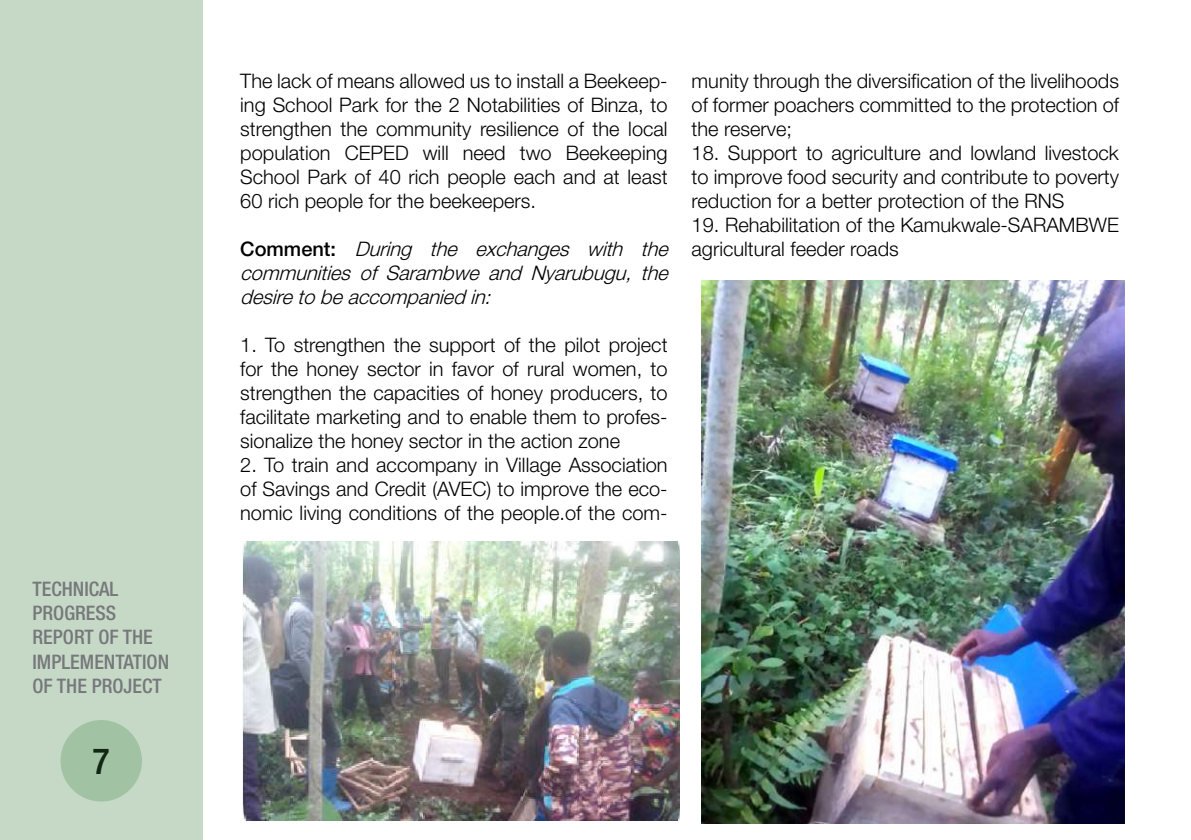
<style>
.page{position:relative;width:1191px;height:840px;background:#fff}
.page>*{position:absolute;margin:0;border:0;box-sizing:border-box;transform-origin:0 0}
.t1{font:500 condensed 36px "Helvetica Neue";color:#000}
.t2{font:300 20px/24px "Helvetica Neue";color:#000;text-align:justify}
.t3{font:italic 300 20px/24px "Helvetica Neue";color:#000;text-align:justify}
.t4{font:500 condensed 20px/24px "Helvetica Neue";color:#76787b}
.s1{font-weight:500;font-style:normal}
</style>
<div class="page">
<img style="left:243px;top:541px;width:436px;height:278px">
<img style="left:701px;top:280px;width:423px;height:542px">
<div style="left:0;top:0;width:202px;height:839px;background:#c6d9c6"></div>
<p class="t4" style="left:33px;top:576px;width:138px">TECHNICAL<br>PROGRESS<br>REPORT OF THE<br>IMPLEMENTATION<br>OF THE PROJECT</p>
<h1 class="t1" style="left:93px;top:739px;width:19px">7</h1>
<p class="t2" style="left:240px;top:68px;width:429px">The lack of means allowed us to install a Beekeep&shy;ing School Park for the 2 Notabilities of Binza, to strengthen the community resilience of the local population CEPED will need two Beekeeping School Park of 40 rich people each and at least 60 rich people for the beekeepers.</p>
<p class="t3" style="left:240px;top:236px;width:435px"><span class="s1">C o m m e n t :</span> During the exchanges with the communities of Sarambwe and Nyarubugu, the desiretobeaccompaniedin:</p>
<p class="t2" style="left:240px;top:332px;width:429px">1. To strengthen the support of the pilot project for the honey sector in favor of rural women, to strengthen the capacities of honey producers, to facilitate marketing and to enable them to profes&shy;sionalize the honey sector in the action zone</p>
<p class="t2" style="left:240px;top:452px;width:429px">2. To train and accompany in Village Association of Savings and Credit (AVEC) to improve the eco&shy;nomic living conditions of the people.of the com-</p>
<p class="t2" style="left:691px;top:68px;width:429px">munity through the diversification of the livelihoods of former poachers committed to the protection of the reserve;</p>
<p class="t2" style="left:691px;top:140px;width:429px">18. Support to agriculture and lowland livestock to improve food security and contribute to poverty reduction for a better protection of the RNS</p>
<p class="t2" style="left:691px;top:212px;width:429px">19. Rehabilitation of the Kamukwale-SARAMBWE agricultural feeder roads</p>
</div>
